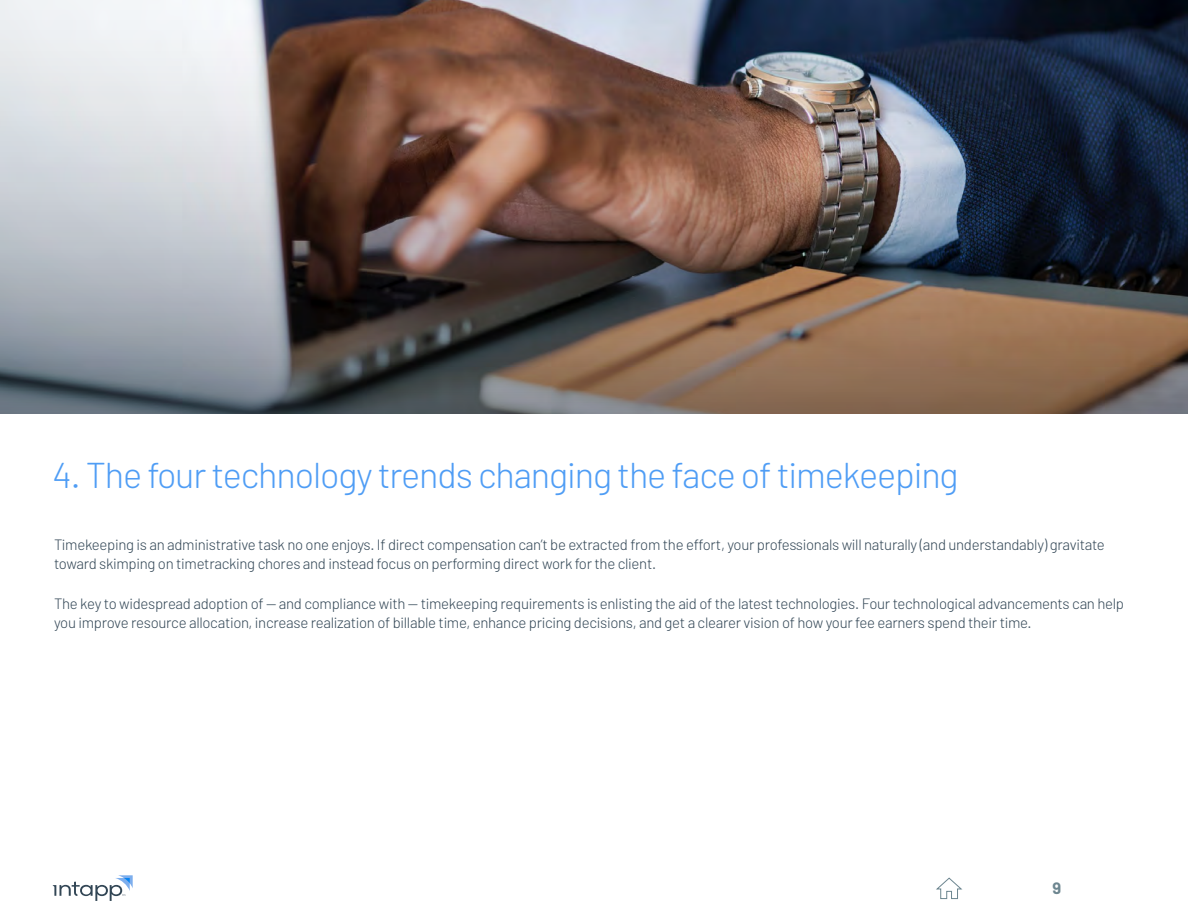
<style>
.page{position:relative;width:1188px;height:918px;background:#fff}
.page>*{position:absolute;margin:0;border:0;box-sizing:border-box;transform-origin:0 0}
.head{font:300 36px "Barlow";letter-spacing:-.03em;color:#4f9df5}
.t1{font:700 16.5px "Barlow";color:#6d8690}
.body-final{font:300 15px/19.5px "Barlow";letter-spacing:-.02em;color:#324655}
</style>
<div class="page">
<img style="left:0;top:0;width:1188px;height:414px">
<svg style="left:936px;top:877px;width:27px;height:22px"></svg>
<svg style="left:52px;top:875px;width:81px;height:26px"></svg>
<p class="head" style="left:52px;top:453px;width:908px">4. The four technology trends changing the face of timekeeping</p>
<p class="body-final" style="left:54px;top:534px;width:1052px">Timekeeping is an administrative task no one enjoys. If direct compensation can’t be extracted from the effort, your professionals will naturally (and understandably) gravitate toward skimping on timetracking chores and instead focus on performing direct work for the client.</p>
<p class="body-final" style="left:54px;top:593px;width:1072px">The key to widespread adoption of — and compliance with — timekeeping requirements is enlisting the aid of the latest technologies. Four technological advancements can help you improve resource allocation, increase realization of billable time, enhance pricing decisions, and get a clearer vision of how your fee earners spend their time.</p>
<p class="t1" style="left:1053px;top:878px;width:10px">9</p>
</div>
